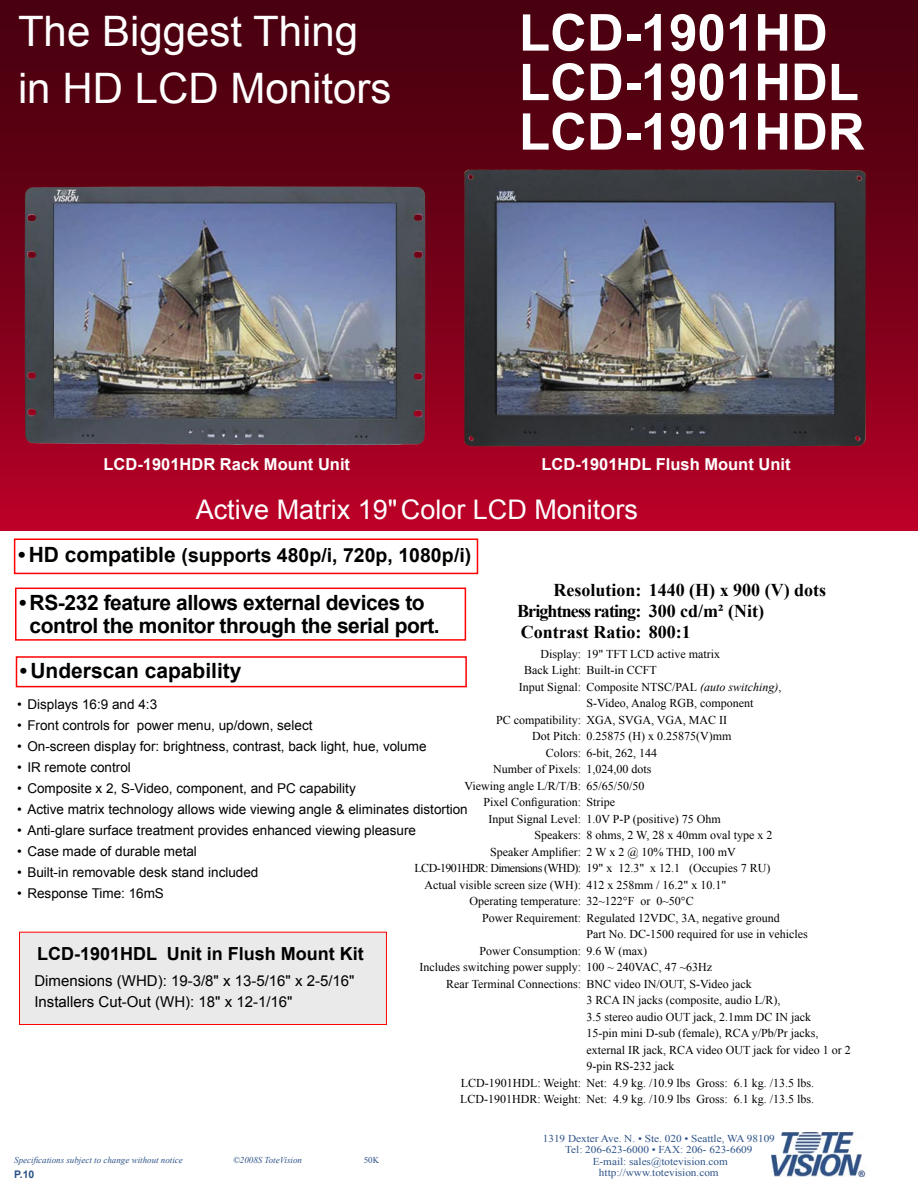
<style>
.page{position:relative;width:918px;height:1188px;background:#fff}
.page>*{position:absolute;margin:0;border:0;box-sizing:border-box;transform-origin:0 0}
.t1{font:700 51px "Arial";color:#fff}
.t2{font:42px "Arial";color:#fff}
.t3{font:27px "Arial";color:#fff}
.t4{font:700 21px "Arial";letter-spacing:-.02em;color:#000}
.t5{font:700 21px "Arial";color:#000}
.t6{font:700 19.5px "Arial";color:#000}
.t7{font:700 18px "Times New Roman";color:#000}
.t8{font:700 18px "Times New Roman";letter-spacing:-.05em;color:#000}
.t9{font:700 18px "Arial";color:#000}
.t10{font:700 16.5px "Arial";color:#fff}
.t11{font:15px "Arial";color:#000}
.t12{font:13.5px "Arial";color:#000}
.t13{font:12px "Times New Roman";color:#000}
.t14{font:12px "Times New Roman";letter-spacing:-.05em;color:#000}
.t15{font:10.5px "Times New Roman";color:#2d5388;scale:1.07 1}
.t16{font:700 10.5px "Arial";color:#2d5388}
.t17{font:italic 9px "Times New Roman";color:#2d5388}
.t18{font:9px "Times New Roman";color:#2d5388}
.s1{font-size:21px}
.s2{font-style:italic}
</style>
<div class="page">
<svg style="left:0;top:0;width:918px;height:530px;background:#71041b"></svg>
<img style="left:75px;top:186px;width:351px;height:259px">
<img style="left:771px;top:1132px;width:94px;height:45px">
<div style="left:14px;top:538px;width:464px;height:36px;border:2px solid #f00"></div>
<div style="left:15px;top:588px;width:451px;height:53px;border:2px solid #f00"></div>
<div style="left:16px;top:656px;width:451px;height:31px;border:2px solid #f00"></div>
<div style="left:20px;top:932px;width:366px;height:92px;background:#eaeaea"></div>
<div style="left:19px;top:932px;width:368px;height:93px;border:1px solid #f00"></div>
<img style="left:464px;top:169px;width:403px;height:278px">
<p class="t2" style="left:18px;top:3px;width:342px">The Biggest Thing</p>
<p class="t2" style="left:18px;top:60px;width:375px">in HD LCD Monitors</p>
<p class="t10" style="left:104px;top:453px;width:248px">LCD-1901HDR Rack Mount Unit</p>
<p class="t1" style="left:519px;top:-1px;width:310px">LCD-1901HD</p>
<p class="t1" style="left:519px;top:49px;width:342px">LCD-1901HDL</p>
<p class="t1" style="left:519px;top:98px;width:347px">LCD-1901HDR</p>
<p class="t10" style="left:542px;top:453px;width:251px">LCD-1901HDL Flush Mount Unit</p>
<p class="t3" style="left:196px;top:491px;width:444px">Active Matrix 19"Color LCD Monitors</p>
<p class="t6" style="left:18px;top:543px;width:455px"><span class="s1">• HD compatible</span> (supports 480p/i, 720p, 1080p/i)</p>
<p class="t4" style="left:19px;top:589px;width:407px">• RS-232 feature allows external devices to</p>
<p class="t4" style="left:30px;top:612px;width:412px">control the monitor through the serial port.</p>
<p class="t5" style="left:20px;top:656px;width:223px">• Underscan capability</p>
<p class="t7" style="left:553px;top:577px;width:274px">Resolution: 1440 (H) x 900 (V) dots</p>
<p class="t8" style="left:517px;top:598px;width:248px">Brightness rating: 300 cd/m² (Nit)</p>
<p class="t7" style="left:521px;top:619px;width:171px">Contrast Ratio: 800:1</p>
<p class="t13" style="left:541px;top:646px;width:181px">Display: 19" TFT LCD active matrix</p>
<p class="t13" style="left:524px;top:662px;width:134px">Back Light: Built-in CCFT</p>
<p class="t13" style="left:519px;top:679px;width:264px">Input Signal: Composite NTSC/PAL <span class="s2">(auto switching)</span>,</p>
<p class="t13" style="left:496px;top:712px;width:233px">PC compatibility: XGA, SVGA, VGA, MAC II</p>
<p class="t13" style="left:532px;top:728px;width:201px">Dot Pitch: 0.25875 (H) x 0.25875(V)mm</p>
<p class="t13" style="left:546px;top:745px;width:113px">Colors: 6-bit, 262, 144</p>
<p class="t13" style="left:493px;top:761px;width:160px">Number of Pixels: 1,024,00 dots</p>
<p class="t13" style="left:465px;top:778px;width:181px">Viewing angle L/R/T/B: 65/65/50/50</p>
<p class="t13" style="left:484px;top:794px;width:133px">Pixel Configuration: Stripe</p>
<p class="t13" style="left:489px;top:811px;width:234px">Input Signal Level: 1.0V P-P (positive) 75 Ohm</p>
<p class="t13" style="left:535px;top:827px;width:239px">Speakers: 8 ohms, 2 W, 28 x 40mm oval type x 2</p>
<p class="t13" style="left:490px;top:844px;width:247px">Speaker Amplifier: 2 W x 2 @ 10% THD, 100 mV</p>
<p class="t14" style="left:415px;top:860px;width:358px">LCD-1901HDR: Dimensions (WHD): 19" x 12.3" x 12.1 (Occupies 7 RU)</p>
<p class="t13" style="left:425px;top:877px;width:303px">Actual visible screen size (WH): 412 x 258mm / 16.2" x 10.1"</p>
<p class="t13" style="left:470px;top:893px;width:226px">Operating temperature: 32~122°F or 0~50°C</p>
<p class="t13" style="left:482px;top:910px;width:299px">Power Requirement: Regulated 12VDC, 3A, negative ground</p>
<p class="t13" style="left:480px;top:943px;width:169px">Power Consumption: 9.6 W (max)</p>
<p class="t13" style="left:420px;top:959px;width:294px">Includes switching power supply: 100 ~ 240VAC, 47 ~63Hz</p>
<p class="t13" style="left:446px;top:976px;width:307px">Rear Terminal Connections: BNC video IN/OUT, S-Video jack</p>
<p class="t12" style="left:17px;top:695px;width:141px">• Displays 16:9 and 4:3</p>
<p class="t12" style="left:17px;top:716px;width:297px">• Front controls for power menu, up/down, select</p>
<p class="t12" style="left:17px;top:737px;width:411px">• On-screen display for: brightness, contrast, back light, hue, volume</p>
<p class="t12" style="left:17px;top:758px;width:115px">• IR remote control</p>
<p class="t12" style="left:17px;top:779px;width:340px">• Composite x 2, S-Video, component, and PC capability</p>
<p class="t12" style="left:17px;top:800px;width:452px">• Active matrix technology allows wide viewing angle &amp; eliminates distortion</p>
<p class="t12" style="left:17px;top:821px;width:400px">• Anti-glare surface treatment provides enhanced viewing pleasure</p>
<p class="t12" style="left:17px;top:842px;width:181px">• Case made of durable metal</p>
<p class="t12" style="left:17px;top:863px;width:243px">• Built-in removable desk stand included</p>
<p class="t12" style="left:17px;top:884px;width:148px">• Response Time: 16mS</p>
<p class="t13" style="left:586px;top:695px;width:168px">S-Video, Analog RGB, component</p>
<p class="t13" style="left:586px;top:926px;width:223px">Part No. DC-1500 required for use in vehicles</p>
<p class="t9" style="left:37px;top:942px;width:328px">LCD-1901HDL Unit in Flush Mount Kit</p>
<p class="t11" style="left:34px;top:971px;width:322px">Dimensions (WHD): 19-3/8" x 13-5/16" x 2-5/16"</p>
<p class="t11" style="left:34px;top:992px;width:260px">Installers Cut-Out (WH): 18" x 12-1/16"</p>
<p class="t13" style="left:586px;top:992px;width:195px">3 RCA IN jacks (composite, audio L/R),</p>
<p class="t13" style="left:586px;top:1009px;width:226px">3.5 stereo audio OUT jack, 2.1mm DC IN jack</p>
<p class="t13" style="left:586px;top:1025px;width:233px">15-pin mini D-sub (female), RCA y/Pb/Pr jacks,</p>
<p class="t13" style="left:586px;top:1042px;width:266px">external IR jack, RCA video OUT jack for video 1 or 2</p>
<p class="t13" style="left:586px;top:1058px;width:89px">9-pin RS-232 jack</p>
<p class="t17" style="left:14px;top:1154px;width:170px">Specifications subject to change without notice</p>
<p class="t17" style="left:233px;top:1154px;width:71px">©2008S ToteVision</p>
<p class="t16" style="left:14px;top:1167px;width:22px">P.10</p>
<p class="t18" style="left:364px;top:1154px;width:17px">50K</p>
<p class="t13" style="left:461px;top:1075px;width:355px">LCD-1901HDL: Weight: Net: 4.9 kg. /10.9 lbs Gross: 6.1 kg. /13.5 lbs.</p>
<p class="t13" style="left:460px;top:1091px;width:356px">LCD-1901HDR: Weight: Net: 4.9 kg. /10.9 lbs Gross: 6.1 kg. /13.5 lbs.</p>
<p class="t15" style="left:543px;top:1131px;width:218px">1319 Dexter Ave. N. • Ste. 020 • Seattle, WA 98109</p>
<p class="t15" style="left:565px;top:1143px;width:177px">Tel: 206-623-6000 • FAX: 206- 623-6609</p>
<p class="t15" style="left:593px;top:1154px;width:128px">E-mail: sales@totevision.com</p>
<p class="t15" style="left:599px;top:1165px;width:113px">http://www.totevision.com</p>
</div>
